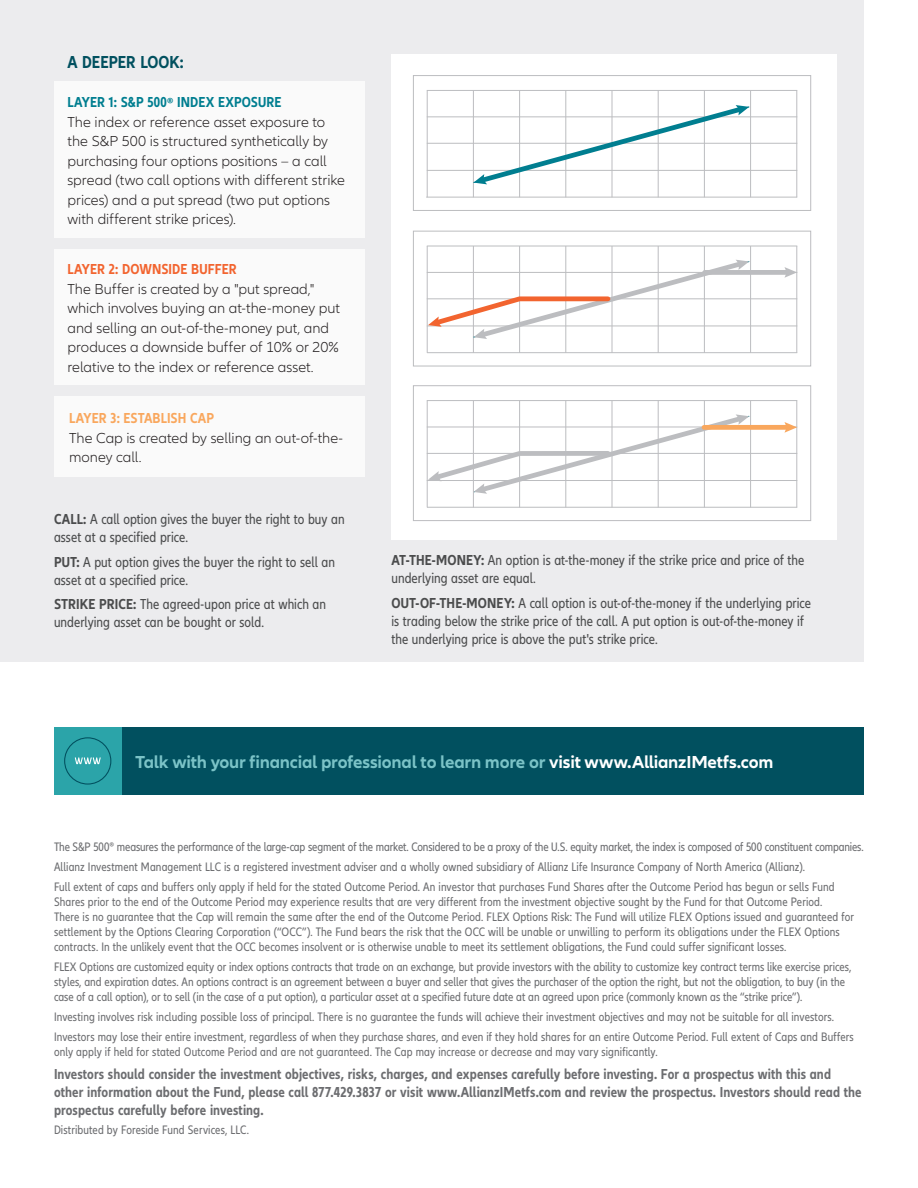
<style>
.page{position:relative;width:918px;height:1188px;background:#fff}
.page>*{position:absolute;margin:0;border:0;box-sizing:border-box;transform-origin:0 0}
.t1{font:700 18px "Allianz Neo";letter-spacing:-.01em;color:#7bc3c7}
.t2{font:700 condensed 18px "Allianz Neo";color:#01505f}
.t3{font:condensed 15px/18px "Allianz Neo";letter-spacing:.005em;color:#4b4c4d}
.t4{font:300 15px/19.5px "Allianz Neo";color:#231f20}
.t5{font:700 condensed 15px/18px "Allianz Neo";letter-spacing:.005em;color:#6c6d70}
.t6{font:700 condensed 15px "Allianz Neo";letter-spacing:.005em;color:#f2642f}
.t7{font:700 condensed 15px "Allianz Neo";letter-spacing:.005em;color:#f9a75d}
.t8{font:condensed 12.75px/15px "Allianz Neo";letter-spacing:.005em;color:#6c6d70}
.s1{font-weight:700;font-stretch:condensed;color:#007e90}
.s2{font-weight:700;font-size:16.5px;color:#007e90}
.s3{font-weight:700}
.s4{color:#fff}
.s5{font-stretch:normal}
</style>
<div class="page">
<div style="left:122px;top:727px;width:742px;height:68px;background:#01505f"></div>
<div style="left:54px;top:727px;width:68px;height:68px;background:#2ba4a9"></div>
<svg style="left:64px;top:737px;width:47px;height:48px"></svg>
<div style="left:0;top:0;width:864px;height:662px;background:#ececee"></div>
<div style="left:392px;top:54px;width:445px;height:486px;background:#fff"></div>
<hr style="left:427px;top:352px;width:370px;height:1px;background:#bcbdc0">
<hr style="left:427px;top:246px;width:370px;height:1px;background:#bcbdc0">
<hr style="left:427px;top:326px;width:370px;height:1px;background:#bcbdc0">
<hr style="left:427px;top:298px;width:370px;height:1px;background:#bcbdc0">
<hr style="left:427px;top:246px;width:1px;height:107px;background:#bcbdc0">
<hr style="left:473px;top:246px;width:1px;height:107px;background:#bcbdc0">
<hr style="left:519px;top:246px;width:1px;height:107px;background:#bcbdc0">
<hr style="left:565px;top:246px;width:1px;height:107px;background:#bcbdc0">
<hr style="left:612px;top:246px;width:1px;height:107px;background:#bcbdc0">
<hr style="left:658px;top:246px;width:1px;height:107px;background:#bcbdc0">
<hr style="left:704px;top:246px;width:1px;height:107px;background:#bcbdc0">
<hr style="left:750px;top:246px;width:1px;height:107px;background:#bcbdc0">
<hr style="left:796px;top:246px;width:1px;height:107px;background:#bcbdc0">
<div style="left:413px;top:231px;width:398px;height:135px;border:1px solid #bcbdc0"></div>
<hr style="left:426px;top:197px;width:371px;height:1px;background:#bcbdc0">
<hr style="left:427px;top:90px;width:370px;height:1px;background:#bcbdc0">
<hr style="left:427px;top:117px;width:370px;height:1px;background:#bcbdc0">
<hr style="left:427px;top:170px;width:370px;height:1px;background:#bcbdc0">
<hr style="left:427px;top:143px;width:370px;height:1px;background:#bcbdc0">
<hr style="left:427px;top:90px;width:1px;height:107px;background:#bcbdc0">
<hr style="left:473px;top:90px;width:1px;height:107px;background:#bcbdc0">
<hr style="left:519px;top:90px;width:1px;height:107px;background:#bcbdc0">
<hr style="left:565px;top:90px;width:1px;height:107px;background:#bcbdc0">
<hr style="left:612px;top:90px;width:1px;height:107px;background:#bcbdc0">
<hr style="left:658px;top:90px;width:1px;height:107px;background:#bcbdc0">
<hr style="left:704px;top:90px;width:1px;height:107px;background:#bcbdc0">
<hr style="left:750px;top:90px;width:1px;height:107px;background:#bcbdc0">
<hr style="left:796px;top:90px;width:1px;height:107px;background:#bcbdc0">
<div style="left:413px;top:75px;width:398px;height:136px;border:1px solid #bcbdc0"></div>
<svg style="left:473px;top:103px;width:276px;height:83px"></svg>
<hr style="left:427px;top:507px;width:370px;height:1px;background:#bcbdc0">
<hr style="left:427px;top:400px;width:370px;height:1px;background:#bcbdc0">
<hr style="left:427px;top:480px;width:370px;height:1px;background:#bcbdc0">
<hr style="left:427px;top:453px;width:370px;height:1px;background:#bcbdc0">
<hr style="left:427px;top:401px;width:1px;height:106px;background:#bcbdc0">
<hr style="left:473px;top:401px;width:1px;height:106px;background:#bcbdc0">
<hr style="left:519px;top:401px;width:1px;height:106px;background:#bcbdc0">
<hr style="left:565px;top:401px;width:1px;height:106px;background:#bcbdc0">
<hr style="left:612px;top:401px;width:1px;height:106px;background:#bcbdc0">
<hr style="left:658px;top:401px;width:1px;height:106px;background:#bcbdc0">
<hr style="left:704px;top:401px;width:1px;height:106px;background:#bcbdc0">
<hr style="left:750px;top:401px;width:1px;height:106px;background:#bcbdc0">
<hr style="left:796px;top:401px;width:1px;height:106px;background:#bcbdc0">
<div style="left:413px;top:385px;width:398px;height:136px;border:1px solid #bcbdc0"></div>
<div style="left:704px;top:425px;width:85px;height:5px;background:#f9a75d"></div>
<svg style="left:784px;top:422px;width:13px;height:11px"></svg>
<div style="left:705px;top:270px;width:84px;height:5px;background:#bcbdc0"></div>
<svg style="left:784px;top:267px;width:13px;height:11px"></svg>
<svg style="left:428px;top:258px;width:321px;height:83px"></svg>
<svg style="left:428px;top:413px;width:321px;height:83px"></svg>
<div style="left:54px;top:81px;width:310px;height:157px;background:#fafafa"></div>
<div style="left:54px;top:249px;width:310px;height:136px;background:#fafafa"></div>
<div style="left:54px;top:396px;width:310px;height:81px;background:#fafafa"></div>
<h1 class="t2" style="left:68px;top:51px;width:118px">A DEEPER LOOK:</h1>
<p class="t4" style="left:68px;top:93px;width:279px"><span class="s1">LAYER 1: S&amp;P 500</span><span class="s2">®</span> <span class="s1">INDEX EXPOSURE<br></span>The index or reference asset exposure to the S&amp;P 500 is structured synthetically by purchasing four options positions – a call spread (two call options with different strike prices) and a put spread (two put options with different strike prices).</p>
<p class="t6" style="left:68px;top:261px;width:171px">LAYER 2: DOWNSIDE BUFFER</p>
<p class="t4" style="left:68px;top:280px;width:274px">The Buffer is created by a "put spread," which involves buying an at-the-money put and selling an out-of-the-money put, and produces a downside buffer of 10% or 20% relative to the index or reference asset.</p>
<p class="t7" style="left:69px;top:409px;width:147px">LAYER 3: ESTABLISH CAP</p>
<p class="t4" style="left:69px;top:428px;width:276px">The Cap is created by selling an out-of-the&shy;money call.</p>
<p class="t3" style="left:54px;top:510px;width:292px"><span class="s3">CALL:</span> A call option gives the buyer the right to buy an asset at a specified price.</p>
<p class="t3" style="left:54px;top:553px;width:282px"><span class="s3">PUT:</span> A put option gives the buyer the right to sell an asset at a specified price.</p>
<p class="t3" style="left:54px;top:596px;width:273px"><span class="s3">STRIKE PRICE:</span> The agreed-upon price at which an underlying asset can be bought or sold.</p>
<p class="t3" style="left:392px;top:552px;width:414px"><span class="s3">AT-THE-MONEY:</span> An option is at-the-money if the strike price and price of the underlying asset are equal.</p>
<p class="t3" style="left:392px;top:594px;width:421px"><span class="s3">OUT-OF-THE-MONEY:</span> A call option is out-of-the-money if the underlying price is trading below the strike price of the call. A put option is out-of-the-money if the underlying price is above the put's strike price.</p>
<h1 class="t1" style="left:135px;top:751px;width:640px">Talk with your financial professional to learn more or <span class="s4">visit www.AllianzIMetfs.com</span></h1>
<p class="t8" style="left:54px;top:838px;width:811px;line-height:19.8px">The S&amp;P 500<span class="s5">®</span> measures the performance of the large-cap segment of the market. Considered to be a proxy of the U.S. equity market, the index is composed of 500 constituent companies.<br>Allianz Investment Management LLC is a registered investment adviser and a wholly owned subsidiary of Allianz Life Insurance Company of North America (Allianz).<br>Full extent of caps and buffers only apply if held for the stated Outcome Period. An investor that purchases Fund Shares after the Outcome Period has begun or sells Fund</p>
<p class="t8" style="left:54px;top:895px;width:802px">Shares prior to the end of the Outcome Period may experience results that are very different from the investment objective sought by the Fund for that Outcome Period.<br>There is no guarantee that the Cap will remain the same after the end of the Outcome Period. FLEX Options Risk: The Fund will utilize FLEX Options issued and guaranteed for settlement by the Options Clearing Corporation (“OCC”). The Fund bears the risk that the OCC will be unable or unwilling to perform its obligations under the FLEX Options contracts. In the unlikely event that the OCC becomes insolvent or is otherwise unable to meet its settlement obligations, the Fund could suffer significant losses.</p>
<p class="t8" style="left:54px;top:960px;width:799px">FLEX Options are customized equity or index options contracts that trade on an exchange, but provide investors with the ability to customize key contract terms like exercise prices, styles, and expiration dates. An options contract is an agreement between a buyer and seller that gives the purchaser of the option the right, but not the obligation, to buy (in the case of a call option), or to sell (in the case of a put option), a particular asset at a specified future date at an agreed upon price (commonly known as the “strike price”).</p>
<p class="t8" style="left:54px;top:1007px;width:801px;line-height:19.8px">Investing involves risk including possible loss of principal. There is no guarantee the funds will achieve their investment objectives and may not be suitable for all investors.<br>Investors may lose their entire investment, regardless of when they purchase shares, and even if they hold shares for an entire Outcome Period. Full extent of Caps and Buffers</p>
<p class="t8" style="left:54px;top:1044px;width:605px">only apply if held for stated Outcome Period and are not guaranteed. The Cap may increase or decrease and may vary significantly.</p>
<p class="t5" style="left:54px;top:1065px;width:809px">Investors should consider the investment objectives, risks, charges, and expenses carefully before investing. For a prospectus with this and other information about the Fund, please call 877.429.3837 or visit www.AllianzIMetfs.com and review the prospectus. Investors should read the prospectus carefully before investing.</p>
<p class="t8" style="left:54px;top:1123px;width:197px">Distributed by Foreside Fund Services, LLC.</p>
</div>
